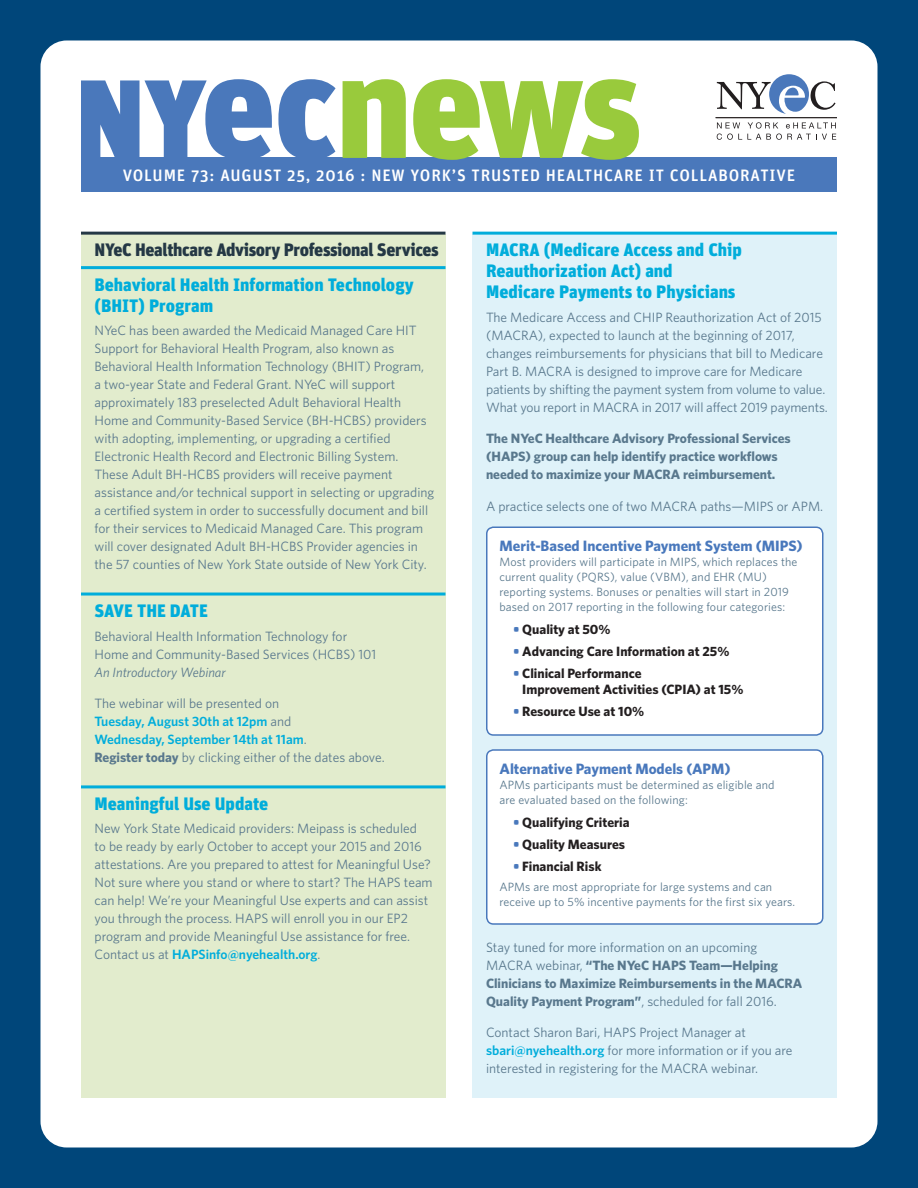
<style>
.page{position:relative;width:918px;height:1188px;background:#00467a}
.page>*{position:absolute;margin:0;border:0;box-sizing:border-box;transform-origin:0 0}
.t1{font:900 18px/21px "Unit";color:#00addb}
.t2{font:900 18px "Unit";letter-spacing:-.02em;color:#243845}
.t3{font:500 16.5px "Unit";letter-spacing:.05em;color:#fff}
.t4{font:700 15px "Whitney";color:#4978bc}
.t5{font:13.5px/18px "Whitney";color:#59788d}
.t6{font:700 13.5px/18px "Whitney";color:#59788d}
.t7{font:700 13.5px/16.5px "Whitney";color:#231f20}
.t8{font:12px/15px "Whitney";letter-spacing:.01em;color:#59788d}
.s1{font-style:italic}
.s2{font-weight:600;color:#00addb}
.s3{font-weight:700}
.s4{color:#4978bc}
.s5{font-weight:400}
</style>
<div class="page">
<div style="left:40px;top:40px;width:837px;height:1108px;background:#fff;border-radius:26px"></div>
<div style="left:81px;top:158px;width:756px;height:34px;background:#4a78bb"></div>
<hr style="left:716px;top:117px;width:121px;height:1px;background:#2e2929">
<svg style="left:717px;top:74px;width:119px;height:40px"></svg>
<svg style="left:717px;top:122px;width:119px;height:18px"></svg>
<svg style="left:278px;top:79px;width:58px;height:79px"></svg>
<svg style="left:343px;top:79px;width:63px;height:79px"></svg>
<svg style="left:413px;top:79px;width:226px;height:81px"></svg>
<svg style="left:81px;top:79px;width:191px;height:79px"></svg>
<div style="left:81px;top:234px;width:365px;height:864px;background:#e2eccd"></div>
<div style="left:472px;top:234px;width:365px;height:864px;background:#dff2f9"></div>
<hr style="left:81px;top:232px;width:365px;height:3px;background:#243845">
<hr style="left:81px;top:266px;width:365px;height:3px;background:#00addb">
<hr style="left:81px;top:593px;width:365px;height:3px;background:#00addb">
<hr style="left:81px;top:785px;width:365px;height:3px;background:#00addb">
<hr style="left:472px;top:232px;width:365px;height:3px;background:#00addb">
<div style="left:487px;top:527px;width:336px;height:208px;background:#fff;border-radius:7px"></div>
<div style="left:486px;top:526px;width:338px;height:210px;border:2px solid #4978bc;border-radius:7px"></div>
<div style="left:487px;top:750px;width:336px;height:174px;background:#fff;border-radius:7px"></div>
<div style="left:486px;top:749px;width:338px;height:176px;border:2px solid #4978bc;border-radius:7px"></div>
<p class="t3" style="left:123px;top:169px;width:674px">VOLUME 73: AUGUST 25, 2016 : NEW YORK’S TRUSTED HEALTHCARE IT COLLABORATIVE</p>
<h2 class="t2" style="left:94px;top:243px;width:346px">NYeC Healthcare Advisory Professional Services</h2>
<h3 class="t1" style="left:94px;top:275px;width:321px">Behavioral Health Information Technology (BHIT) Program</h3>
<p class="t5" style="left:94px;top:322px;width:341px">NYeC has been awarded the Medicaid Managed Care HIT Support for Behavioral Health Program, also known as Behavioral Health Information Technology (BHIT) Program,<br>a two-year State and Federal Grant. NYeC will support approximately 183 preselected Adult Behavioral Health Home and Community-Based Service (BH-HCBS) providers with adopting, implementing, or upgrading a certified Electronic Health Record and Electronic Billing System.<br>These Adult BH-HCBS providers will receive payment assistance and/or technical support in selecting or upgrading a certified system in order to successfully document and bill for their services to Medicaid Managed Care. This program will cover designated Adult BH-HCBS Provider agencies in the 57 counties of New York State outside of New York City.</p>
<h3 class="t1" style="left:94px;top:602px;width:115px">SAVE THE DATE</h3>
<p class="t5" style="left:94px;top:628px;width:283px">Behavioral Health Information Technology for<br>Home and Community-Based Services (HCBS) 101<br><span class="s1">An Introductory Webinar</span></p>
<p class="t5" style="left:94px;top:695px;width:292px">The webinar will be presented on<br><span class="s2">Tuesday, August 30th at 12pm</span> and<br><span class="s2">Wednesday, September 14th at 11am</span>.<br><span class="s3">Register today</span> by clicking either of the dates above.</p>
<h3 class="t1" style="left:94px;top:794px;width:175px">Meaningful Use Update</h3>
<p class="t5" style="left:94px;top:821px;width:340px">New York State Medicaid providers: Meipass is scheduled<br>to be ready by early October to accept your 2015 and 2016 attestations. Are you prepared to attest for Meaningful Use?<br>Not sure where you stand or where to start? The HAPS team can help! We’re your Meaningful Use experts and can assist you through the process. HAPS will enroll you in our EP2 program and provide Meaningful Use assistance for free.<br>Contact us at <span class="s2">HAPSinfo@nyehealth.org</span>.</p>
<h3 class="t1" style="left:486px;top:241px;width:257px">MACRA (Medicare Access and Chip<br>Reauthorization Act) and<br>Medicare Payments to Physicians</h3>
<p class="t5" style="left:486px;top:309px;width:343px">The Medicare Access and CHIP Reauthorization Act of 2015 (MACRA), expected to launch at the beginning of 2017, changes reimbursements for physicians that bill to Medicare Part B. MACRA is designed to improve care for Medicare patients by shifting the payment system from volume to value.<br>What you report in MACRA in 2017 will affect 2019 payments.</p>
<p class="t6" style="left:486px;top:430px;width:306px">The NYeC Healthcare Advisory Professional Services (HAPS) group can help identify practice workflows needed to maximize your MACRA reimbursement.</p>
<p class="t5" style="left:486px;top:498px;width:339px">A practice selects one of two MACRA paths—MIPS or APM.</p>
<p class="t4" style="left:500px;top:540px;width:305px">Merit-Based Incentive Payment System (MIPS)</p>
<p class="t8" style="left:500px;top:555px;width:299px">Most providers will participate in MIPS, which replaces the current quality (PQRS), value (VBM), and EHR (MU) reporting systems. Bonuses or penalties will start in 2019 based on 2017 reporting in the following four categories:</p>
<p class="t7" style="left:513px;top:622px;width:99px"><span class="s4">•</span> Quality at 50%</p>
<p class="t7" style="left:513px;top:644px;width:218px"><span class="s4">•</span> Advancing Care Information at 25%</p>
<p class="t7" style="left:522px;top:666px;width:223px;text-indent:-9px"><span class="s4">•</span> Clinical Performance<br>Improvement Activities (CPIA) at 15%</p>
<p class="t7" style="left:513px;top:704px;width:133px"><span class="s4">•</span> Resource Use at 10%</p>
<p class="t4" style="left:500px;top:763px;width:233px">Alternative Payment Models (APM)</p>
<p class="t8" style="left:500px;top:778px;width:277px">APMs participants must be determined as eligible and are evaluated based on the following:</p>
<p class="t7" style="left:513px;top:815px;width:118px"><span class="s4">•</span> Qualifying Criteria</p>
<p class="t7" style="left:513px;top:837px;width:114px"><span class="s4">•</span> Quality Measures</p>
<p class="t7" style="left:513px;top:859px;width:90px"><span class="s4">•</span> Financial Risk</p>
<p class="t8" style="left:500px;top:880px;width:297px">APMs are most appropriate for large systems and can receive up to 5% incentive payments for the first six years.</p>
<p class="t6" style="left:486px;top:939px;width:318px"><span class="s5">Stay tuned for more information on an upcoming MACRA webinar,</span> “The NYeC HAPS Team—Helping Clinicians to Maximize Reimbursements in the MACRA Quality Payment Program”<span class="s5">, scheduled for fall 2016.</span></p>
<p class="t5" style="left:486px;top:1024px;width:308px">Contact Sharon Bari, HAPS Project Manager at <span class="s2">sbari@nyehealth.org</span> for more information or if you are interested in registering for the MACRA webinar.</p>
</div>
